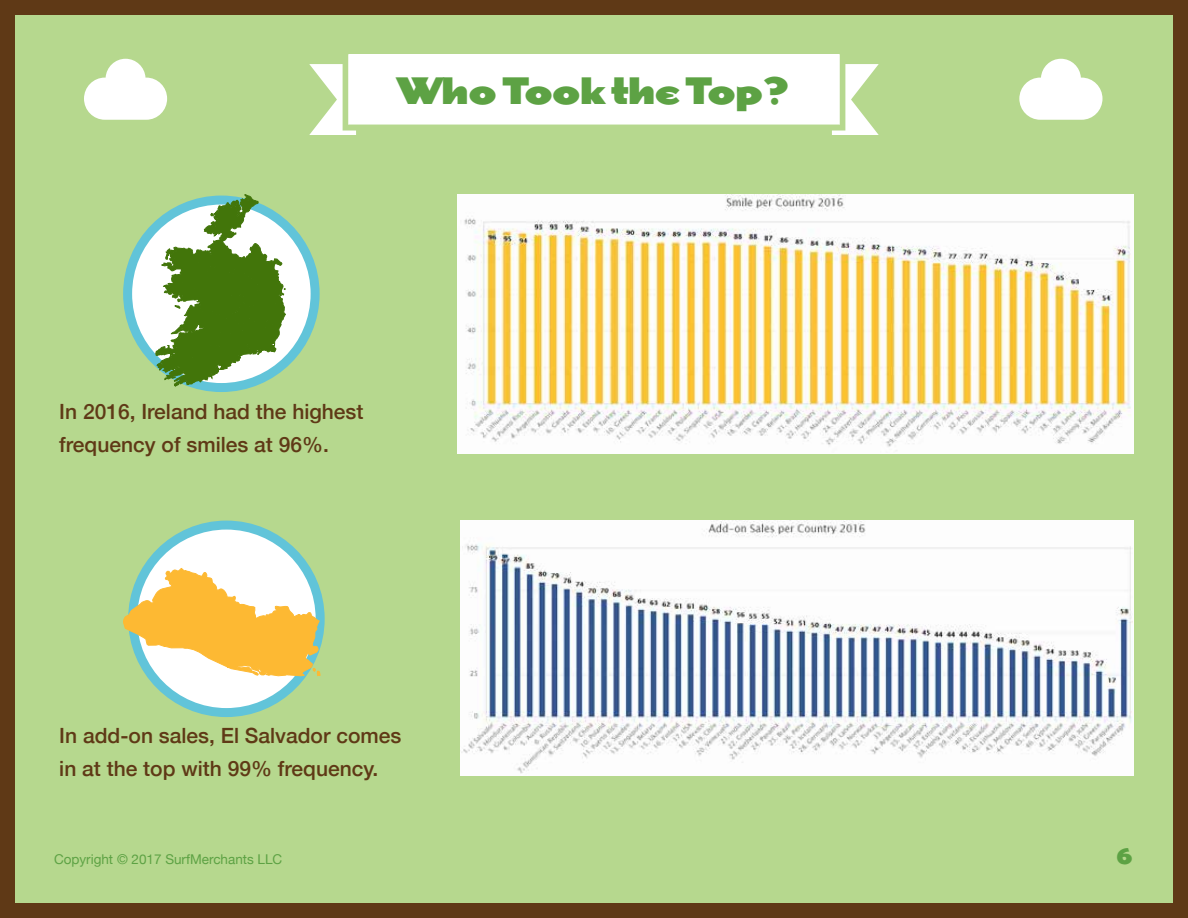
<style>
.page{position:relative;width:1188px;height:918px;background:#fff}
.page>*{position:absolute;margin:0;border:0;box-sizing:border-box;transform-origin:0 0}
.t1{font:900 36px "Dogma";color:#5da244}
.t2{font:500 21px/33px "Helvetica Neue";color:#5f3916}
.t3{font:900 21px "Dogma";color:#5da244}
.t4{font:13.5px "Helvetica Neue";color:#5da244}
</style>
<div class="page">
<div style="left:8px;top:8px;width:1172px;height:902px;background:#b6d88e"></div>
<div style="left:0;top:0;width:1188px;height:918px;border:15px solid #5f3916"></div>
<svg style="left:309px;top:54px;width:570px;height:81px"></svg>
<img style="left:458px;top:194px;width:676px;height:260px">
<img style="left:460px;top:521px;width:674px;height:254px">
<svg style="left:128px;top:200px;width:187px;height:188px;background:#e2f4f8"></svg>
<div style="left:123px;top:196px;width:197px;height:196px;border:9px solid #61c4d9;border-radius:50%"></div>
<svg style="left:155px;top:194px;width:131px;height:194px;background:#86ac6e"></svg>
<svg style="left:133px;top:525px;width:187px;height:188px;background:#e7f6f9"></svg>
<div style="left:128px;top:521px;width:197px;height:196px;border:9px solid #61c4d9;border-radius:50%"></div>
<svg style="left:123px;top:567px;width:198px;height:136px;background:#e8d693"></svg>
<svg style="left:1019px;top:59px;width:84px;height:61px"></svg>
<svg style="left:84px;top:59px;width:83px;height:61px"></svg>
<h1 class="t1" style="left:398px;top:59px;width:393px">Who Took the Top?</h1>
<p class="t2" style="left:59px;top:393px;width:306px">In 2016, Ireland had the highest frequency of smiles at 96%.</p>
<p class="t2" style="left:59px;top:717px;width:344px">In add-on sales, El Salvador comes in at the top with 99% frequency.</p>
<p class="t4" style="left:54px;top:850px;width:230px">Copyright © 2017 SurfMerchants LLC</p>
<p class="t3" style="left:1116px;top:838px;width:18px">6</p>
</div>
